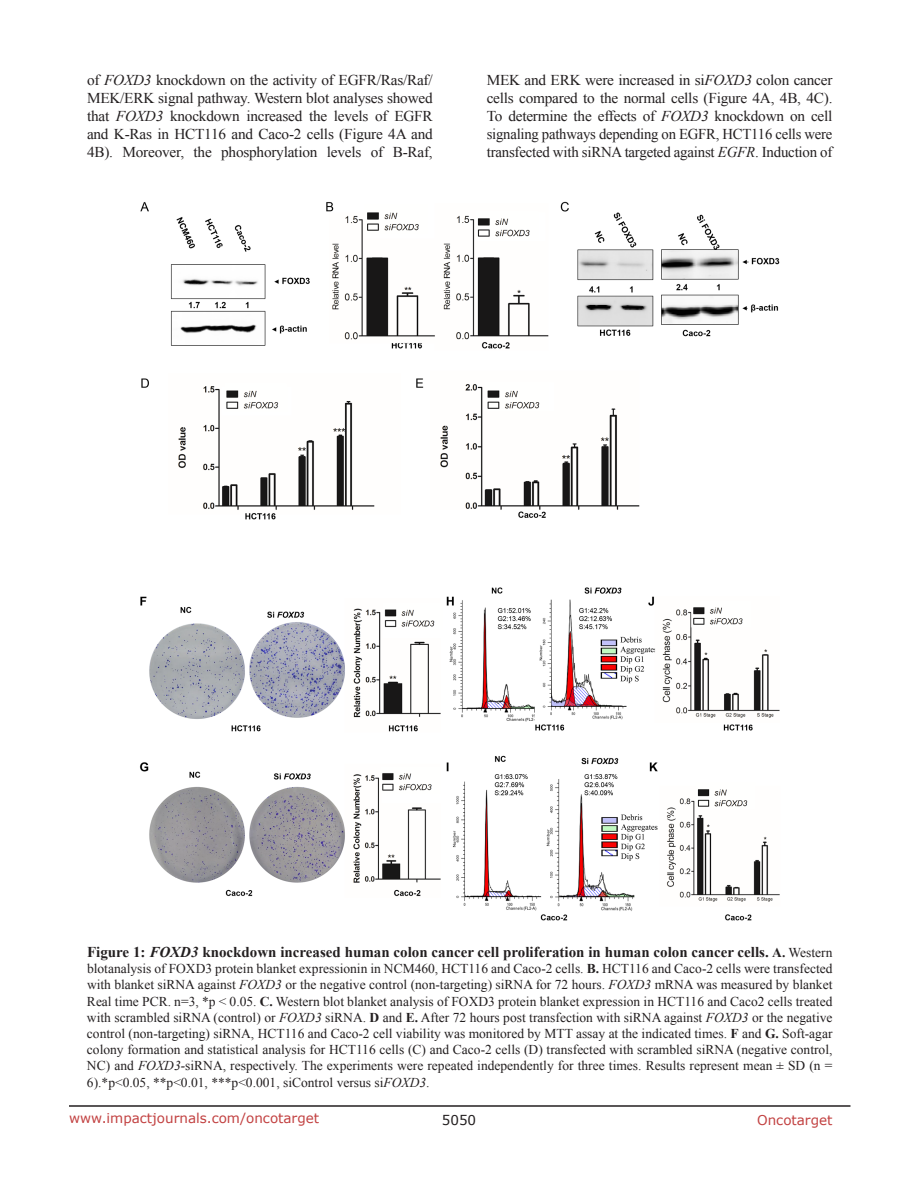
<style>
.page{position:relative;width:918px;height:1188px;background:#fff}
.page>*{position:absolute;margin:0;border:0;box-sizing:border-box;transform-origin:0 0}
.BodyText{font:15px/18px "Times New Roman";letter-spacing:-.015em;color:#231f20;text-align:justify}
.figuretext{font:700 15px "Times New Roman";color:#231f20}
.figuretext-2{font:13.5px/16.2px "Times New Roman";color:#231f20;text-align:justify}
.t1{font:13.5px "Verdana";color:#c24141}
.t2{font:13.5px "Verdana";color:#231f20}
.s1{font-style:italic}
.s2{font-size:13.5px}
.s3{font-weight:400;font-size:13.5px}
.s4{font-weight:700}
</style>
<div class="page">
<hr style="left:69px;top:1105px;width:781px;height:2px;background:#231f20">
<img style="left:140px;top:201px;width:640px;height:319px">
<img style="left:140px;top:587px;width:640px;height:334px">
<p class="BodyText" style="left:87px;top:71px;width:347px">of <span class="s1">FOXD3</span> knockdown on the activity of EGFR/Ras/Raf/ MEK/ERK signal pathway. Western blot analyses showed that <span class="s1">FOXD3</span> knockdown increased the levels of EGFR and K-Ras in HCT116 and Caco-2 cells (Figure 4A and 4B). Moreover, the phosphorylation levels of B-Raf,</p>
<p class="BodyText" style="left:487px;top:71px;width:347px">MEK and ERK were increased in si<span class="s1">FOXD3</span> colon cancer cells compared to the normal cells (Figure 4A, 4B, 4C).<br>To determine the effects of <span class="s1">FOXD3</span> knockdown on cell signaling pathways depending on EGFR, HCT116 cells were transfected with siRNA targeted against <span class="s1">EGFR</span>. Induction of</p>
<p class="figuretext" style="left:87px;top:942px;width:747px">Figure 1: <span class="s1">FOXD3</span> knockdown increased human colon cancer cell proliferation in human colon cancer cells. <span class="s2">A.</span> <span class="s3">Western</span></p>
<p class="figuretext-2" style="left:87px;top:960px;width:747px">blotanalysis of FOXD3 protein blanket expressionin in NCM460, HCT116 and Caco-2 cells. <span class="s4">B.</span> HCT116 and Caco-2 cells were transfected with blanket siRNA against <span class="s1">FOXD3</span> or the negative control (non-targeting) siRNA for 72 hours. <span class="s1">FOXD3</span> mRNA was measured by blanket Real time PCR. n=3, *p &lt; 0.05. <span class="s4">C.</span> Western blot blanket analysis of FOXD3 protein blanket expression in HCT116 and Caco2 cells treated with scrambled siRNA (control) or <span class="s1">FOXD3</span> siRNA. <span class="s4">D</span> and <span class="s4">E.</span> After 72 hours post transfection with siRNA against <span class="s1">FOXD3</span> or the negative control (non-targeting) siRNA, HCT116 and Caco-2 cell viability was monitored by MTT assay at the indicated times. <span class="s4">F</span> and <span class="s4">G.</span> Soft-agar colony formation and statistical analysis for HCT116 cells (C) and Caco-2 cells (D) transfected with scrambled siRNA (negative control, NC) and <span class="s1">FOXD3-</span>siRNA, respectively. The experiments were repeated independently for three times. Results represent mean ± SD (n = 6).*p&lt;0.05, **p&lt;0.01, ***p&lt;0.001, siControl versus si<span class="s1">FOXD3</span>.</p>
<p class="t1" style="left:69px;top:1109px;width:252px">www.impactjournals.com/oncotarget</p>
<p class="t2" style="left:442px;top:1111px;width:36px">5050</p>
<p class="t1" style="left:757px;top:1111px;width:77px">Oncotarget</p>
</div>
